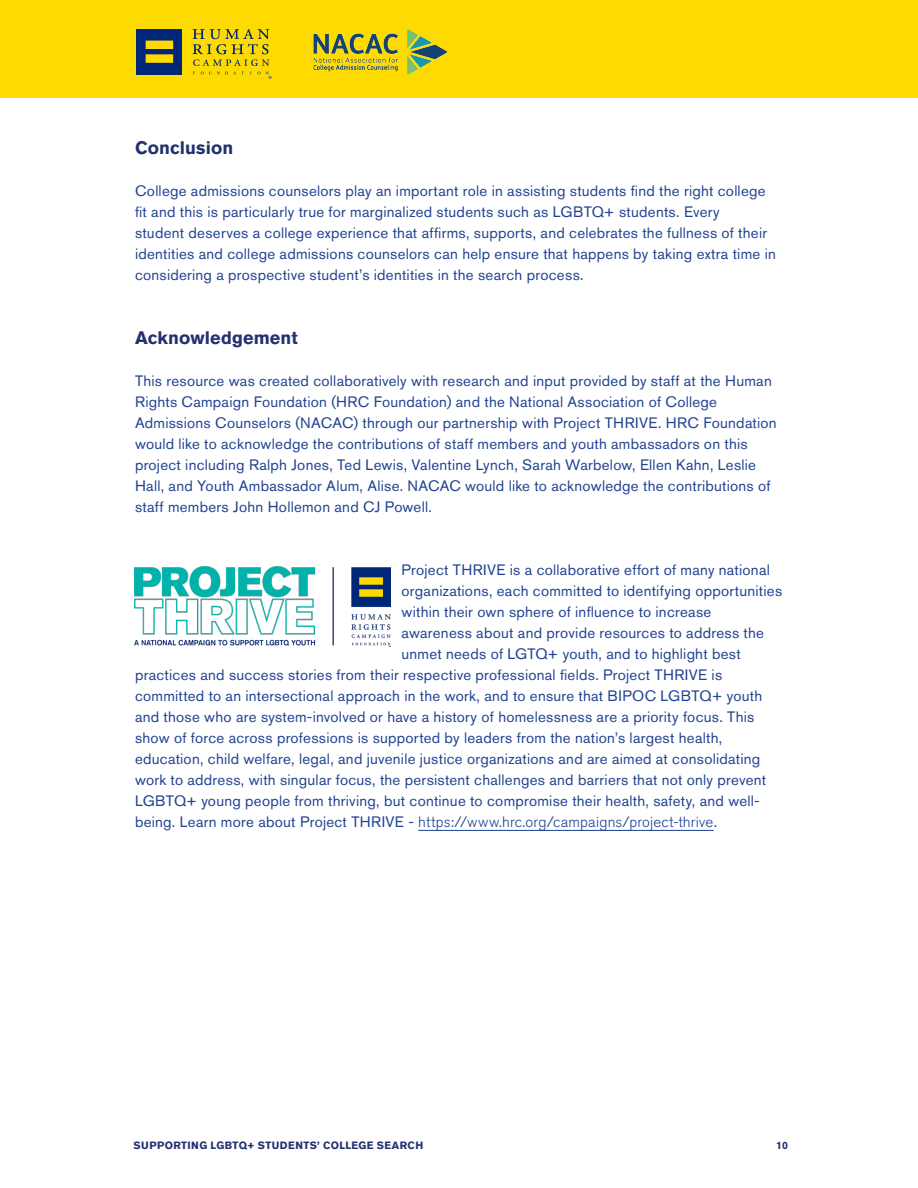
<style>
.page{position:relative;width:918px;height:1188px;background:#fff}
.page>*{position:absolute;margin:0;border:0;box-sizing:border-box;transform-origin:0 0}
.Bold_header{font:700 18px "Akzidenz Grotesk Pro";letter-spacing:.005em;color:#24316f}
.Bold_header-2{font:15px/21px "Akzidenz Grotesk Pro";letter-spacing:.015em;color:#224392}
.Bold_header-3{font:300 15px "Akzidenz Grotesk Pro";letter-spacing:.015em;color:#1a4093}
.t1{font:700 10.5px "Akzidenz Grotesk Pro";letter-spacing:.04em;color:#24316f}
.s1{font-weight:400;color:#224392}
</style>
<div class="page">
<div style="left:0;top:0;width:918px;height:97px;background:#fedb00"></div>
<img style="left:313px;top:29px;width:135px;height:46px">
<div style="left:136px;top:29px;width:46px;height:45px;background:#002677"></div>
<svg style="left:146px;top:41px;width:27px;height:22px"></svg>
<svg style="left:192px;top:29px;width:79px;height:50px"></svg>
<hr style="left:418px;top:830px;width:296px;height:1px;background:#1a4093">
<img style="left:135px;top:567px;width:255px;height:79px">
<p class="Bold_header" style="left:135px;top:136px;width:100px">Conclusion</p>
<p class="Bold_header-2" style="left:135px;top:180px;width:642px">College admissions counselors play an important role in assisting students find the right college fit and this is particularly true for marginalized students such as LGBTQ+ students. Every<br>student deserves a college experience that affirms, supports, and celebrates the fullness of their identities and college admissions counselors can help ensure that happens by taking extra time in considering a prospective student’s identities in the search process.</p>
<p class="Bold_header" style="left:135px;top:326px;width:164px">Acknowledgement</p>
<p class="Bold_header-2" style="left:135px;top:371px;width:643px">This resource was created collaboratively with research and input provided by staff at the Human Rights Campaign Foundation (HRC Foundation) and the National Association of College Admissions Counselors (NACAC) through our partnership with Project THRIVE. HRC Foundation would like to acknowledge the contributions of staff members and youth ambassadors on this project including Ralph Jones, Ted Lewis, Valentine Lynch, Sarah Warbelow, Ellen Kahn, Leslie Hall, and Youth Ambassador Alum, Alise. NACAC would like to acknowledge the contributions of staff members John Hollemon and CJ Powell.</p>
<p class="Bold_header-2" style="left:402px;top:560px;width:370px">Project THRIVE is a collaborative effort of many national</p>
<p class="Bold_header-2" style="left:402px;top:581px;width:382px">organizations, each committed to identifying opportunities</p>
<p class="Bold_header-2" style="left:402px;top:602px;width:311px">within their own sphere of influence to increase</p>
<p class="Bold_header-2" style="left:402px;top:623px;width:364px">awareness about and provide resources to address the</p>
<p class="Bold_header-2" style="left:402px;top:644px;width:341px">unmet needs of LGTQ+ youth, and to highlight best</p>
<p class="Bold_header-2" style="left:135px;top:665px;width:589px">practices and success stories from their respective professional fields. Project THRIVE is</p>
<p class="Bold_header-2" style="left:135px;top:686px;width:629px">committed to an intersectional approach in the work, and to ensure that BIPOC LGBTQ+ youth</p>
<p class="Bold_header-2" style="left:135px;top:707px;width:621px">and those who are system-involved or have a history of homelessness are a priority focus. This</p>
<p class="Bold_header-2" style="left:135px;top:728px;width:589px">show of force across professions is supported by leaders from the nation’s largest health,</p>
<p class="Bold_header-2" style="left:135px;top:749px;width:627px">education, child welfare, legal, and juvenile justice organizations and are aimed at consolidating</p>
<p class="Bold_header-2" style="left:135px;top:770px;width:633px">work to address, with singular focus, the persistent challenges and barriers that not only prevent</p>
<p class="Bold_header-2" style="left:135px;top:791px;width:626px">LGBTQ+ young people from thriving, but continue to compromise their health, safety, and well-</p>
<p class="Bold_header-3" style="left:135px;top:812px;width:584px"><span class="s1">being. Learn more about Project THRIVE -</span> https://www.hrc.org/campaigns/project-thrive<span class="s1">.</span></p>
<p class="t1" style="left:134px;top:1138px;width:291px">SUPPORTING LGBTQ+ STUDENTS’ COLLEGE SEARCH</p>
<p class="t1" style="left:776px;top:1138px;width:13px">10</p>
</div>
